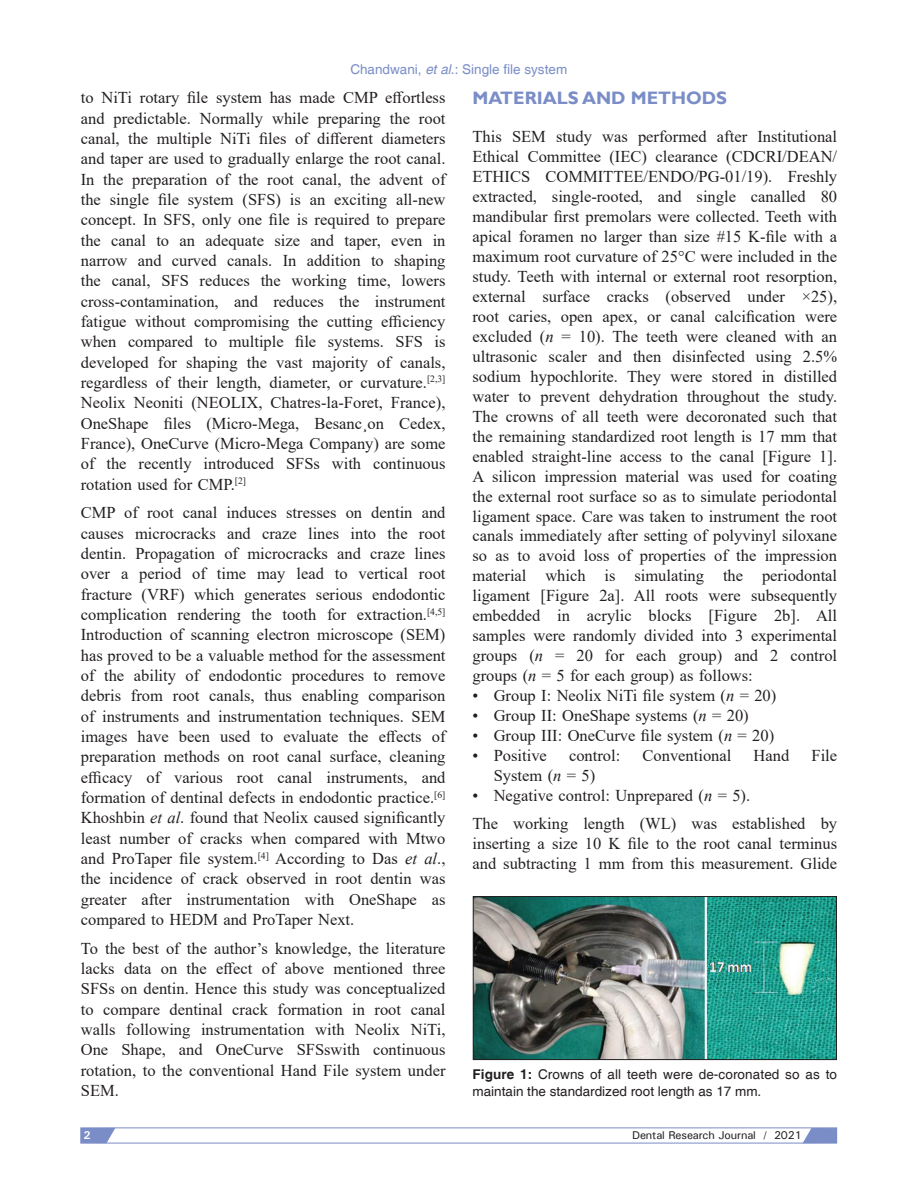
<style>
.page{position:relative;width:918px;height:1188px;background:#fff}
.page>*{position:absolute;margin:0;border:0;box-sizing:border-box;transform-origin:0 0}
.t1{font:700 18px "Gill Sans";color:#7a8dc7}
.TX{font:16.5px/20.4px "Times New Roman";color:#231f20;text-align:justify}
.L{font:16.5px "Times New Roman";color:#231f20}
.LL{font:16.5px "Times New Roman";color:#231f20}
.FGC{font:13.5px/17.5px "Helvetica";color:#231f20}
.t2{font:13.5px "Helvetica";color:#7a8dc7}
.t3{font:500 11.25px "Univers";letter-spacing:-.01em;color:#231f20}
.t4{font:700 11.25px "Univers";color:#fff}
.s1{font-style:italic}
.s2{font-weight:700}
</style>
<div class="page">
<img style="left:475px;top:898px;width:360px;height:160px">
<div style="left:473px;top:896px;width:364px;height:164px;border:1px solid #231f20"></div>
<svg style="left:80px;top:1128px;width:758px;height:15px"></svg>
<p class="t2" style="left:350px;top:61px;width:218px">Chandwani, <span class="s1">et al</span>.: Single file system</p>
<p class="TX" style="left:81px;top:87px;width:366px">to NiTi rotary file system has made CMP effortless and predictable. Normally while preparing the root canal, the multiple NiTi files of different diameters and taper are used to gradually enlarge the root canal.<br>In the preparation of the root canal, the advent of the single file system (SFS) is an exciting all‑new concept. In SFS, only one file is required to prepare the canal to an adequate size and taper, even in narrow and curved canals. In addition to shaping the canal, SFS reduces the working time, lowers cross‑contamination, and reduces the instrument fatigue without compromising the cutting efficiency when compared to multiple file systems. SFS is developed for shaping the vast majority of canals, regardless of their length, diameter, or curvature.<sup>[2,3] </sup>Neolix Neoniti (NEOLIX, Chatres‑la‑Foret, France), OneShape files (Micro‑Mega, Besanc¸on Cedex, France), OneCurve (Micro‑Mega Company) are some of the recently introduced SFSs with continuous rotation used for CMP.<sup>[2]</sup></p>
<p class="TX" style="left:81px;top:502px;width:366px">CMP of root canal induces stresses on dentin and causes microcracks and craze lines into the root dentin. Propagation of microcracks and craze lines over a period of time may lead to vertical root fracture (VRF) which generates serious endodontic complication rendering the tooth for extraction.<sup>[4,5] </sup>Introduction of scanning electron microscope (SEM) has proved to be a valuable method for the assessment of the ability of endodontic procedures to remove debris from root canals, thus enabling comparison of instruments and instrumentation techniques. SEM images have been used to evaluate the effects of preparation methods on root canal surface, cleaning efficacy of various root canal instruments, and formation of dentinal defects in endodontic practice.<sup>[6] </sup>Khoshbin <span class="s1">et al</span>. found that Neolix caused significantly least number of cracks when compared with Mtwo and ProTaper file system.<sup>[4]</sup> According to Das <span class="s1">et al</span>., the incidence of crack observed in root dentin was greater after instrumentation with OneShape as compared to HEDM and ProTaper Next.</p>
<p class="TX" style="left:81px;top:938px;width:366px">To the best of the author’s knowledge, the literature lacks data on the effect of above mentioned three SFSs on dentin. Hence this study was conceptualized to compare dentinal crack formation in root canal walls following instrumentation with Neolix NiTi, One Shape, and OneCurve SFSswith continuous rotation, to the conventional Hand File system under SEM.</p>
<h1 class="t1" style="left:472px;top:87px;width:256px">MATERIALS AND METHODS</h1>
<p class="TX" style="left:472px;top:126px;width:366px;line-height:20px">This SEM study was performed after Institutional Ethical Committee (IEC) clearance (CDCRI/DEAN/ ETHICS COMMITTEE/ENDO/PG‑01/19). Freshly extracted, single‑rooted, and single canalled 80 mandibular first premolars were collected. Teeth with apical foramen no larger than size #15 K‑file with a maximum root curvature of 25°C were included in the study. Teeth with internal or external root resorption, external surface cracks (observed under ×25), root caries, open apex, or canal calcification were excluded (<span class="s1">n</span> = 10). The teeth were cleaned with an ultrasonic scaler and then disinfected using 2.5% sodium hypochlorite. They were stored in distilled water to prevent dehydration throughout the study.<br>The crowns of all teeth were decoronated such that the remaining standardized root length is 17 mm that enabled straight‑line access to the canal [Figure 1].<br>A silicon impression material was used for coating the external root surface so as to simulate periodontal ligament space. Care was taken to instrument the root canals immediately after setting of polyvinyl siloxane so as to avoid loss of properties of the impression material which is simulating the periodontal ligament [Figure 2a]. All roots were subsequently embedded in acrylic blocks [Figure 2b]. All samples were randomly divided into 3 experimental groups (<span class="s1">n</span> = 20 for each group) and 2 control groups (<span class="s1">n</span> = 5 for each group) as follows:</p>
<p class="L" style="left:472px;top:684px;width:305px">• Group I: Neolix NiTi file system (<span class="s1">n</span> = 20)</p>
<p class="L" style="left:472px;top:704px;width:278px">• Group II: OneShape systems (<span class="s1">n</span> = 20)</p>
<p class="L" style="left:472px;top:724px;width:303px">• Group III: OneCurve file system (<span class="s1">n</span> = 20)</p>
<p class="L" style="left:472px;top:744px;width:76px">• Positive</p>
<p class="L" style="left:569px;top:744px;width:53px">control:</p>
<p class="L" style="left:643px;top:744px;width:90px">Conventional</p>
<p class="L" style="left:754px;top:744px;width:37px">Hand</p>
<p class="L" style="left:811px;top:744px;width:27px">File</p>
<p class="L" style="left:494px;top:764px;width:103px">System (<span class="s1">n</span> = 5)</p>
<p class="LL" style="left:472px;top:784px;width:279px">• Negative control: Unprepared (<span class="s1">n</span> = 5).</p>
<p class="TX" style="left:472px;top:813px;width:366px;line-height:20px">The working length (WL) was established by inserting a size 10 K file to the root canal terminus and subtracting 1 mm from this measurement. Glide</p>
<p class="FGC" style="left:473px;top:1066px;width:366px"><span class="s2">Figure 1:</span> Crowns of all teeth were de‑coronated so as to maintain the standardized root length as 17 mm.</p>
<p class="t4" style="left:84px;top:1128px;width:9px">2</p>
<p class="t3" style="left:632px;top:1128px;width:171px">Dental Research Journal / 2021</p>
</div>
